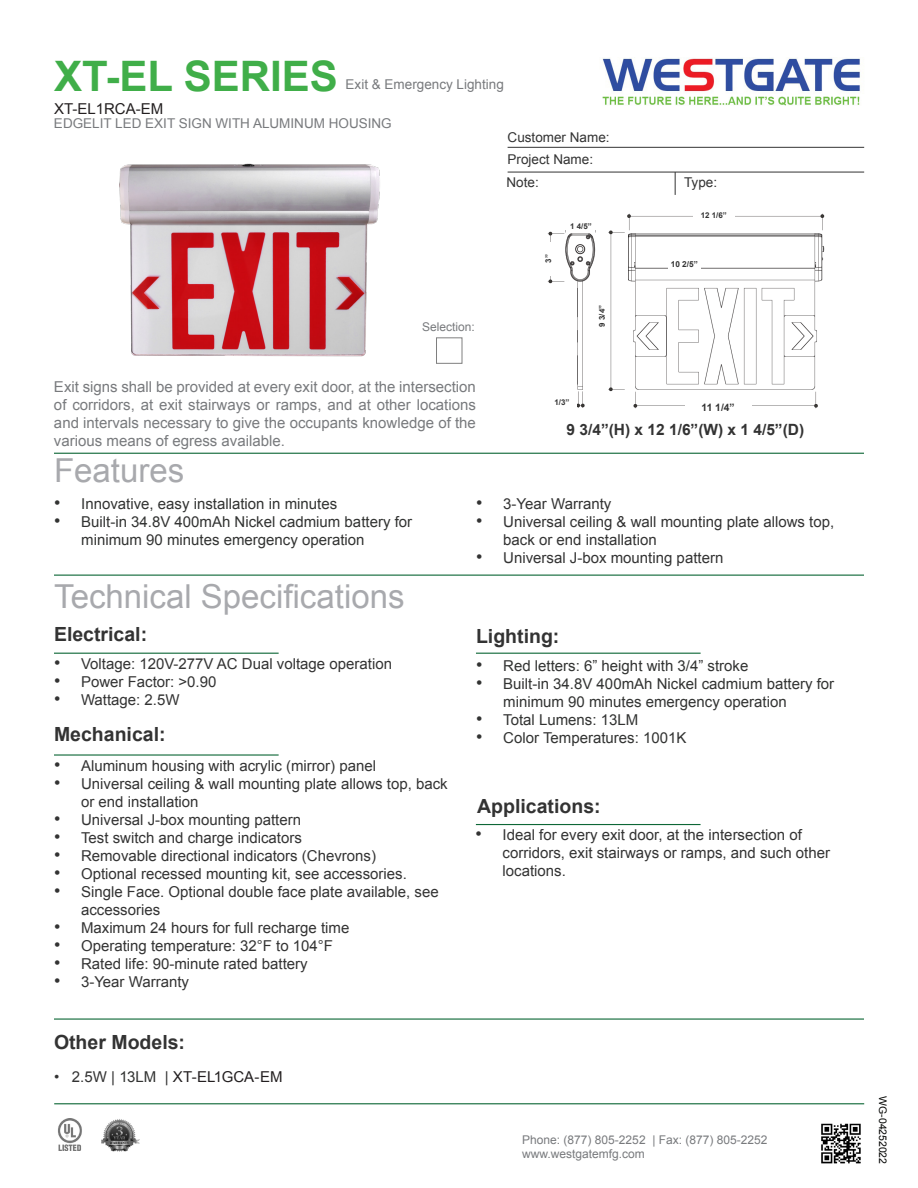
<style>
.page{position:relative;width:918px;height:1188px;background:#fff}
.page>*{position:absolute;margin:0;border:0;box-sizing:border-box;transform-origin:0 0}
.t1{font:700 42px "Arial";color:#40ae49}
.t2{font:33px "Arial";color:#a8a9ad}
.t3{font:700 19.5px "Arial";color:#333}
.t4{font:700 15.45px "Arial";color:#333}
.t5{font:15px/18px "Arial";color:#333}
.t6{font:15px/18px "Arial";color:#323332}
.t7{font:15px/18px "Arial";color:#787a7d;text-align:justify}
.t8{font:15px "Arial";color:#231f20}
.t9{font:13.5px "Arial";color:#787a7d}
.t10{font:13.5px "Arial";color:#333}
.t11{font:12px "Arial";color:#787a7d}
.t12{font:10.5px "Arial";letter-spacing:-.005em;color:#040503}
.t13{font:700 10.2px "Arial";color:#333}
.t14{font:700 8.25px "Arial";color:#333}
.t15{font:700 7.95px "Arial";color:#333}
.s1{font-size:18px}
.s2{color:#333}
.s3{color:#323332}
</style>
<div class="page">
<img style="left:119px;top:163px;width:261px;height:194px">
<hr style="left:54px;top:453px;width:810px;height:1px;background:#0d6736">
<hr style="left:508px;top:147px;width:356px;height:1px;background:#333">
<svg style="left:675px;top:173px;width:1px;height:22px"></svg>
<hr style="left:508px;top:172px;width:356px;height:1px;background:#333">
<hr style="left:54px;top:575px;width:810px;height:1px;background:#0d6736">
<hr style="left:54px;top:1018px;width:810px;height:2px;background:#0d6736">
<hr style="left:54px;top:653px;width:225px;height:1px;background:#0d6736">
<hr style="left:476px;top:653px;width:225px;height:1px;background:#0d6736">
<hr style="left:54px;top:754px;width:225px;height:2px;background:#0d6736">
<img style="left:602px;top:58px;width:258px;height:48px">
<hr style="left:54px;top:1103px;width:810px;height:1px;background:#0d6736">
<img style="left:821px;top:1123px;width:40px;height:41px">
<div style="left:436px;top:338px;width:26px;height:26px;background:#fff;border:1px solid #7f7f7f"></div>
<hr style="left:476px;top:824px;width:225px;height:1px;background:#0d6736">
<img style="left:58px;top:1119px;width:24px;height:32px">
<img style="left:101px;top:1119px;width:38px;height:33px">
<img style="left:547px;top:213px;width:278px;height:196px">
<div style="left:668px;top:261px;width:33px;height:10px;background:#fff"></div>
<div style="left:547px;top:389px;width:30px;height:20px;background:#fff"></div>
<div style="left:536px;top:242px;width:26px;height:33px;background:#fff"></div>
<div style="left:562px;top:204px;width:38px;height:26px;background:#fff"></div>
<div style="left:693px;top:203px;width:41px;height:28px;background:#fff"></div>
<div style="left:599px;top:287px;width:9px;height:58px;background:#fff"></div>
<div style="left:685px;top:391px;width:66px;height:27px;background:#fff"></div>
<p class="t1" style="left:54px;top:48px;width:285px">XT-EL SERIES</p>
<p class="t9" style="left:346px;top:75px;width:160px">Exit &amp; Emergency Lighting</p>
<p class="t9" style="left:54px;top:114px;width:339px">EDGELIT LED EXIT SIGN WITH ALUMINUM HOUSING</p>
<p class="t8" style="left:54px;top:98px;width:111px">XT-EL1RCA-EM</p>
<p class="t10" style="left:508px;top:128px;width:104px">Customer Name:</p>
<p class="t10" style="left:508px;top:150px;width:87px">Project Name:</p>
<p class="t10" style="left:507px;top:173px;width:34px">Note:</p>
<p class="t10" style="left:684px;top:173px;width:35px">Type:</p>
<p class="t11" style="left:422px;top:319px;width:54px">Selection:</p>
<p class="t7" style="left:54px;top:377px;width:423px">Exit signs shall be provided at every exit door, at the intersection of corridors, at exit stairways or ramps, and at other locations and intervals necessary to give the occupants knowledge of the various means of egress available.</p>
<p class="t2" style="left:54px;top:449px;width:132px">Features</p>
<p class="t15" style="left:543px;top:263px;width:10px;rotate:-90deg">3”</p>
<p class="t15" style="left:570px;top:221px;width:23px">1 4/5”</p>
<p class="t15" style="left:597px;top:327px;width:23px;rotate:-90deg">9 3/4”</p>
<p class="t15" style="left:701px;top:210px;width:28px">12 1/6”</p>
<p class="t14" style="left:671px;top:258px;width:29px">10 2/5”</p>
<p class="t15" style="left:554px;top:396px;width:17px">1/3”</p>
<p class="t13" style="left:702px;top:400px;width:35px">11 1/4”</p>
<p class="t4" style="left:567px;top:419px;width:239px">9 3/4”(H) x 12 1/6”(W) x 1 4/5”(D)</p>
<p class="t6" style="left:54px;top:495px;width:284px"><span class="s1">•</span> Innovative, easy installation in minutes</p>
<p class="t6" style="left:81px;top:513px;width:332px;text-indent:-27px"><span class="s1">•</span> Built-in 34.8V 400mAh Nickel cadmium battery for minimum 90 minutes emergency operation</p>
<p class="t2" style="left:54px;top:575px;width:352px">Technical Specifications</p>
<p class="t3" style="left:54px;top:621px;width:95px">Electrical:</p>
<p class="t5" style="left:54px;top:655px;width:340px"><span class="s1">•</span> Voltage: 120V-277V AC Dual voltage operation</p>
<p class="t5" style="left:54px;top:673px;width:164px"><span class="s1">•</span> Power Factor: &gt;0.90</p>
<p class="t5" style="left:54px;top:691px;width:127px"><span class="s1">•</span> Wattage: 2.5W</p>
<p class="t3" style="left:54px;top:722px;width:113px">Mechanical:</p>
<p class="t5" style="left:54px;top:757px;width:324px"><span class="s1">•</span> Aluminum housing with acrylic (mirror) panel</p>
<p class="t5" style="left:81px;top:775px;width:368px;text-indent:-27px"><span class="s1">•</span> Universal ceiling &amp; wall mounting plate allows top, back or end installation</p>
<p class="t5" style="left:54px;top:811px;width:249px"><span class="s1">•</span> Universal J-box mounting pattern</p>
<p class="t5" style="left:54px;top:829px;width:249px"><span class="s1">•</span> Test switch and charge indicators</p>
<p class="t5" style="left:54px;top:847px;width:324px"><span class="s1">•</span> Removable directional indicators (Chevrons)</p>
<p class="t5" style="left:54px;top:865px;width:354px"><span class="s1">•</span> Optional recessed mounting kit, see accessories.</p>
<p class="t5" style="left:81px;top:883px;width:359px;text-indent:-27px"><span class="s1">•</span> Single Face. Optional double face plate available, see accessories</p>
<p class="t5" style="left:54px;top:919px;width:297px"><span class="s1">•</span> Maximum 24 hours for full recharge time</p>
<p class="t5" style="left:54px;top:937px;width:281px"><span class="s1">•</span> Operating temperature: 32°F to 104°F</p>
<p class="t5" style="left:54px;top:955px;width:255px"><span class="s1">•</span> Rated life: 90-minute rated battery</p>
<p class="t5" style="left:54px;top:973px;width:137px"><span class="s1">•</span> 3-Year Warranty</p>
<p class="t3" style="left:54px;top:1030px;width:133px">Other Models:</p>
<p class="t8" style="left:54px;top:1067px;width:230px"><span class="s2">• 2.5W |</span> <span class="s3">13LM</span> <span class="s2">|</span> XT-EL1GCA-EM</p>
<p class="t5" style="left:476px;top:495px;width:137px"><span class="s1">•</span> 3-Year Warranty</p>
<p class="t5" style="left:503px;top:513px;width:332px;text-indent:-27px"><span class="s1">•</span> Universal ceiling &amp; wall mounting plate allows top, back or end installation</p>
<p class="t5" style="left:476px;top:549px;width:249px"><span class="s1">•</span> Universal J-box mounting pattern</p>
<p class="t3" style="left:476px;top:623px;width:85px">Lighting:</p>
<p class="t6" style="left:476px;top:657px;width:274px"><span class="s1">•</span> Red letters: 6” height with 3/4” stroke</p>
<p class="t6" style="left:503px;top:675px;width:332px;text-indent:-27px"><span class="s1">•</span> Built-in 34.8V 400mAh Nickel cadmium battery for minimum 90 minutes emergency operation</p>
<p class="t6" style="left:476px;top:711px;width:164px"><span class="s1">•</span> Total Lumens: 13LM</p>
<p class="t6" style="left:476px;top:729px;width:212px"><span class="s1">•</span> Color Temperatures: 1001K</p>
<p class="t3" style="left:477px;top:794px;width:125px">Applications:</p>
<p class="t5" style="left:503px;top:826px;width:329px;text-indent:-27px"><span class="s1">•</span> Ideal for every exit door, at the intersection of corridors, exit stairways or ramps, and such other locations.</p>
<p class="t11" style="left:522px;top:1132px;width:247px">Phone: (877) 805-2252 | Fax: (877) 805-2252</p>
<p class="t11" style="left:522px;top:1146px;width:124px">www.westgatemfg.com</p>
<p class="t12" style="left:890px;top:1096px;width:69px;rotate:90deg">WG-04252022</p>
</div>
